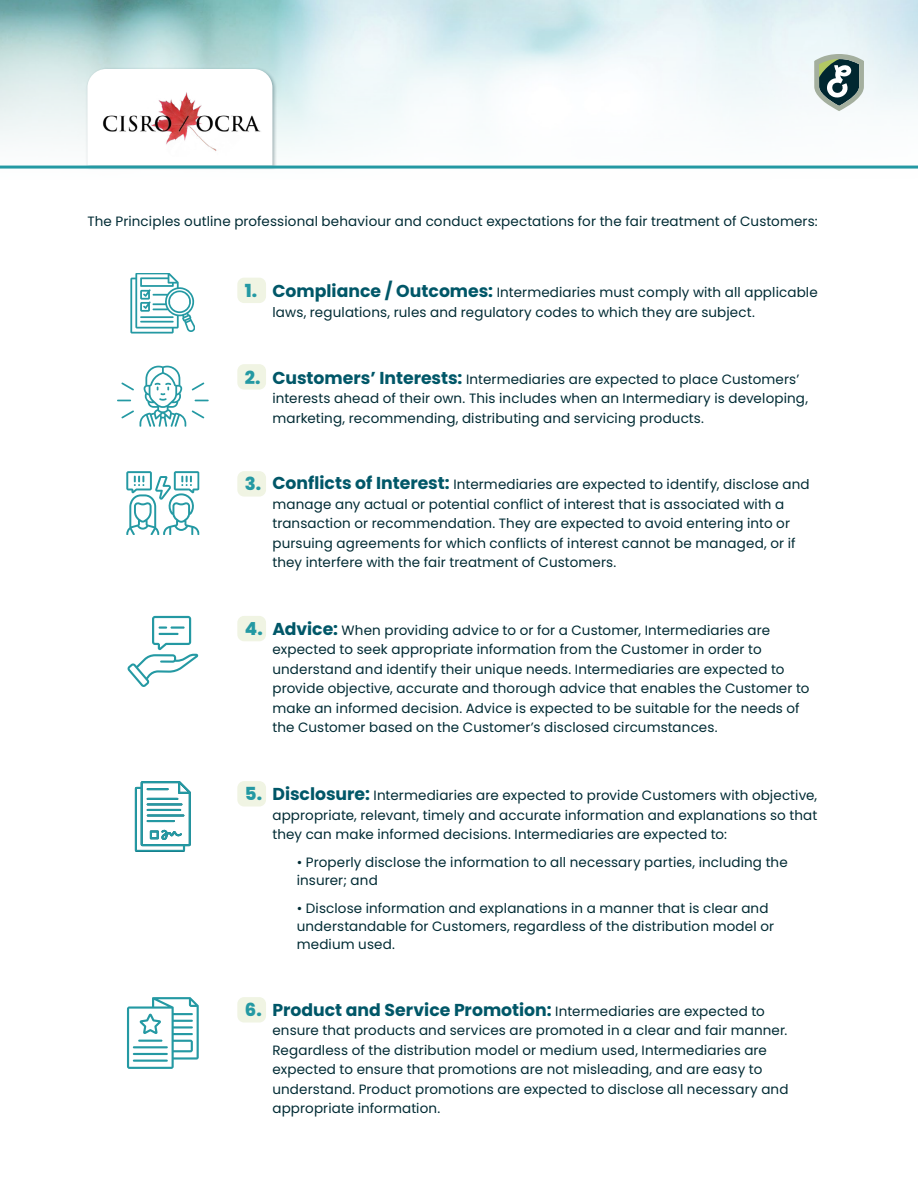
<style>
.page{position:relative;width:918px;height:1188px;background:#fff}
.page>*{position:absolute;margin:0;border:0;box-sizing:border-box;transform-origin:0 0}
.t1{font:800 18px "Poppins";color:#2499a3}
.t2{font:700 17.25px "Poppins";color:#005768}
.t3{font:13.5px/19.5px "Poppins";letter-spacing:.01em;color:#002b34}
.s1{font-weight:700;font-size:17.25px;color:#005768}
.s2{font-weight:400;font-size:13.5px;color:#002b34}
</style>
<div class="page">
<img style="left:0;top:0;width:918px;height:4px">
<svg style="left:0;top:4px;width:918px;height:162px"></svg>
<div style="left:237px;top:278px;width:29px;height:25px;background:#f0f4e3;border-radius:7px"></div>
<div style="left:237px;top:471px;width:29px;height:26px;background:#f0f4e3;border-radius:7px"></div>
<div style="left:237px;top:364px;width:29px;height:26px;background:#f0f4e3;border-radius:7px"></div>
<div style="left:237px;top:616px;width:29px;height:25px;background:#f0f4e3;border-radius:7px"></div>
<div style="left:237px;top:781px;width:29px;height:26px;background:#f0f4e3;border-radius:7px"></div>
<div style="left:237px;top:997px;width:29px;height:26px;background:#f0f4e3;border-radius:7px"></div>
<div style="left:85px;top:67px;width:192px;height:103px;background:#002730;opacity:.34"></div>
<svg style="left:87px;top:69px;width:185px;height:97px"></svg>
<hr style="left:0;top:166px;width:918px;height:3px;background:#2499a3">
<img style="left:92px;top:87px;width:176px;height:69px">
<svg style="left:814px;top:54px;width:50px;height:57px"></svg>
<svg style="left:130px;top:273px;width:65px;height:61px"></svg>
<svg style="left:139px;top:366px;width:47px;height:61px"></svg>
<svg style="left:126px;top:471px;width:73px;height:29px"></svg>
<svg style="left:127px;top:616px;width:71px;height:71px"></svg>
<svg style="left:135px;top:781px;width:56px;height:71px"></svg>
<svg style="left:127px;top:997px;width:72px;height:72px"></svg>
<p class="t3" style="left:87px;top:213px;width:732px">The Principles outline professional behaviour and conduct expectations for the fair treatment of Customers:</p>
<h1 class="t1" style="left:245px;top:282px;width:14px">1.</h1>
<p class="t3" style="left:272px;top:283px;width:547px"><span class="s1">Compliance / Outcomes:</span> Intermediaries must comply with all applicable laws, regulations, rules and regulatory codes to which they are subject.</p>
<h1 class="t1" style="left:245px;top:369px;width:17px">2.</h1>
<p class="t3" style="left:272px;top:371px;width:537px"><span class="s1">Customers’ Interests:</span> Intermediaries are expected to place Customers’ interests ahead of their own. This includes when an Intermediary is developing, marketing, recommending, distributing and servicing products.</p>
<h1 class="t1" style="left:245px;top:475px;width:18px">3.</h1>
<p class="t3" style="left:272px;top:475px;width:539px"><span class="s1">Conflicts of Interest:</span> Intermediaries are expected to identify, disclose and manage any actual or potential conflict of interest that is associated with a transaction or recommendation. They are expected to avoid entering into or pursuing agreements for which conflicts of interest cannot be managed, or if they interfere with the fair treatment of Customers.</p>
<h1 class="t1" style="left:245px;top:620px;width:19px">4.</h1>
<p class="t3" style="left:272px;top:620px;width:539px"><span class="s1">Advice:</span> When providing advice to or for a Customer, Intermediaries are expected to seek appropriate information from the Customer in order to understand and identify their unique needs. Intermediaries are expected to provide objective, accurate and thorough advice that enables the Customer to make an informed decision. Advice is expected to be suitable for the needs of the Customer based on the Customer’s disclosed circumstances.</p>
<h1 class="t1" style="left:245px;top:785px;width:19px">5.</h1>
<p class="t3" style="left:272px;top:786px;width:546px;text-align:justify"><span class="s1">Disclosure:</span> Intermediaries are expected to provide Customers with objective, appropriate, relevant, timely and accurate information and explanations so that they can make informed decisions. Intermediaries are expected to:</p>
<p class="t3" style="left:297px;top:853px;width:493px;line-height:18px">• Properly disclose the information to all necessary parties, including the insurer; and</p>
<p class="t3" style="left:297px;top:900px;width:479px;line-height:18px">• Disclose information and explanations in a manner that is clear and understandable for Customers, regardless of the distribution model or medium used.</p>
<h1 class="t1" style="left:245px;top:1001px;width:18px">6.</h1>
<p class="t2" style="left:272px;top:1000px;width:494px">Product and Service Promotion: <span class="s2">Intermediaries are expected to</span></p>
<p class="t3" style="left:272px;top:1022px;width:518px">ensure that products and services are promoted in a clear and fair manner.<br>Regardless of the distribution model or medium used, Intermediaries are expected to ensure that promotions are not misleading, and are easy to understand. Product promotions are expected to disclose all necessary and appropriate information.</p>
</div>
